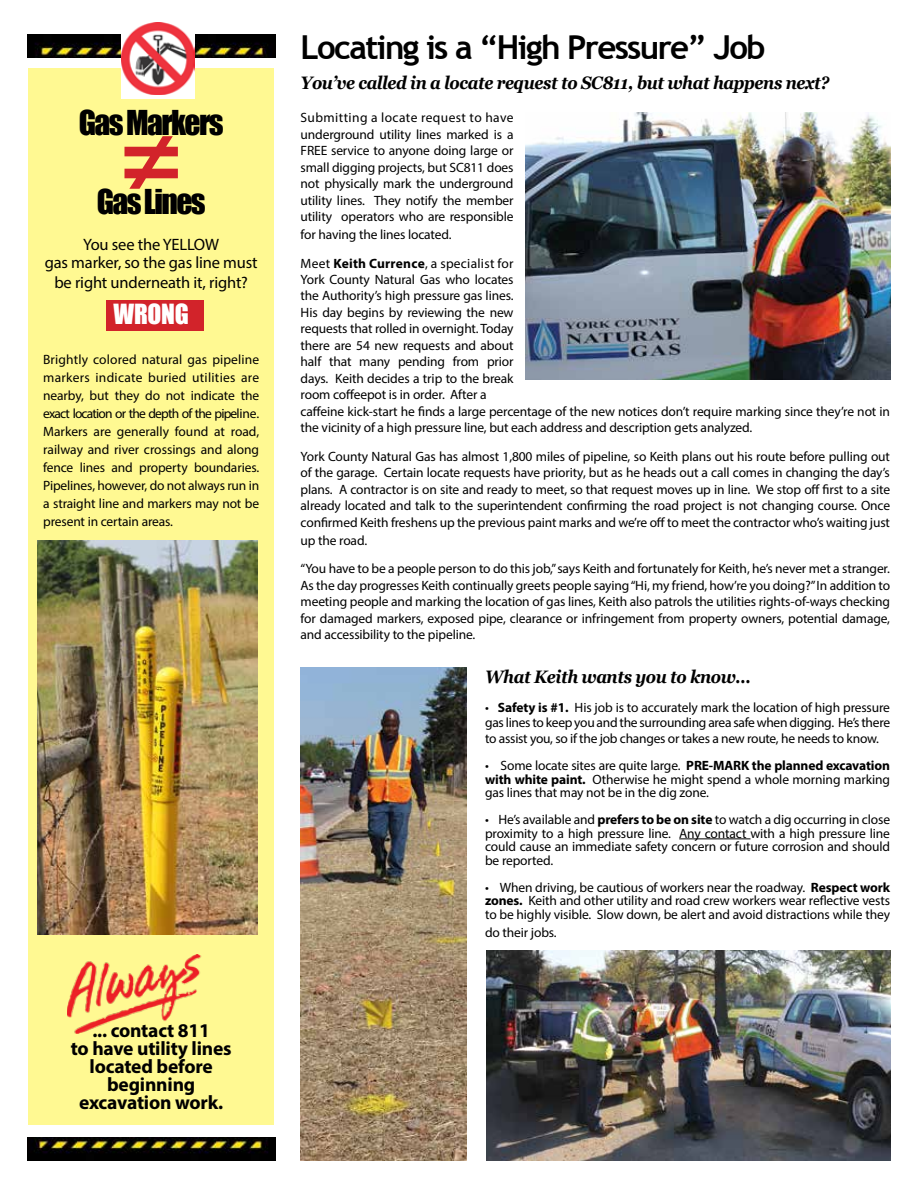
<style>
.page{position:relative;width:918px;height:1188px;background:#fff}
.page>*{position:absolute;margin:0;border:0;box-sizing:border-box;transform-origin:0 0}
.t1{font:700 103.5px "Myriad Pro";color:#d2232a}
.t2{font:700 33px "Trebuchet MS";letter-spacing:-.05em;color:#000}
.t3{font:31.5px "Impact";letter-spacing:-.05em;color:#000}
.t4{font:25.5px "Impact";letter-spacing:-.01em;color:#fff}
.t5{font:700 19.5px/18px "Myriad Pro";letter-spacing:-.01em;color:#000;text-align:center}
.t6{font:italic 700 18px "Georgia";letter-spacing:-.025em;color:#000;scale:.9 1}
.t7{font:16.5px/18px "Myriad Pro";letter-spacing:-.01em;color:#000;text-align:center}
.t8{font:13.5px/16.5px "Myriad Pro";letter-spacing:-.01em;color:#000;text-align:justify}
.s1{font-weight:700}
</style>
<div class="page">
<img style="left:27px;top:35px;width:248px;height:23px">
<div style="left:28px;top:68px;width:246px;height:1057px;background:#fff992"></div>
<div style="left:106px;top:300px;width:97px;height:31px;background:#d2232a"></div>
<img style="left:38px;top:540px;width:219px;height:394px">
<img style="left:68px;top:954px;width:134px;height:80px">
<div style="left:122px;top:21px;width:73px;height:78px;background:#fff"></div>
<img style="left:122px;top:22px;width:72px;height:73px">
<hr style="left:679px;top:839px;width:72px;height:1px;background:#000">
<img style="left:526px;top:112px;width:365px;height:268px">
<img style="left:486px;top:950px;width:405px;height:211px">
<img style="left:301px;top:668px;width:165px;height:493px">
<img style="left:27px;top:1138px;width:248px;height:23px">
<h3 class="t3" style="left:79px;top:98px;width:146px">Gas Markers</h3>
<h1 class="t1" style="left:120px;top:88px;width:63px">≠</h1>
<h3 class="t3" style="left:97px;top:177px;width:111px">Gas Lines</h3>
<p class="t7" style="left:45px;top:235px;width:214px">You see the YELLOW<br>gas marker, so the gas line must</p>
<p class="t7" style="left:54px;top:273px;width:195px">be right underneath it, right?</p>
<h3 class="t4" style="left:114px;top:294px;width:77px">WRONG</h3>
<p class="t8" style="left:43px;top:350px;width:218px;line-height:18px">Brightly colored natural gas pipeline markers indicate buried utilities are nearby, but they do not indicate the exact location or the depth of the pipeline.<br>Markers are generally found at road, railway and river crossings and along fence lines and property boundaries.<br>Pipelines, however, do not always run in a straight line and markers may not be present in certain areas.</p>
<h3 class="t5" style="left:71px;top:1021px;width:162px">... contact 811<br>to have utility lines located before beginning excavation work.</h3>
<h2 class="t2" style="left:301px;top:27px;width:467px">Locating is a “High Pressure” Job</h2>
<h3 class="t6" style="left:301px;top:70px;width:589px">You’ve called in a locate request to SC811, but what happens next?</h3>
<p class="t8" style="left:301px;top:109px;width:215px">Submitting a locate request to have underground utility lines marked is a FREE service to anyone doing large or small digging projects, but SC811 does not physically mark the underground utility lines. They notify the member utility operators who are responsible</p>
<p class="t8" style="left:301px;top:220px;width:215px;line-height:28.5px">for having the lines located.<br>Meet <span class="s1">Keith Currence</span>, a specialist for</p>
<p class="t8" style="left:301px;top:271px;width:591px;text-align:left">York County Natural Gas who locates<br>the Authority’s high pressure gas lines.<br>His day begins by reviewing the new<br>requests that rolled in overnight. Today<br>there are 54 new requests and about<br>half that many pending from prior<br>days. Keith decides a trip to the break<br>room coffeepot is in order. After a<br>caffeine kick-start he finds a large percentage of the new notices don’t require marking since they’re not in the vicinity of a high pressure line, but each address and description gets analyzed.</p>
<p class="t8" style="left:301px;top:448px;width:591px">York County Natural Gas has almost 1,800 miles of pipeline, so Keith plans out his route before pulling out of the garage. Certain locate requests have priority, but as he heads out a call comes in changing the day’s plans. A contractor is on site and ready to meet, so that request moves up in line. We stop off first to a site already located and talk to the superintendent confirming the road project is not changing course. Once confirmed Keith freshens up the previous paint marks and we’re off to meet the contractor who’s waiting just</p>
<p class="t8" style="left:301px;top:526px;width:591px;line-height:28.5px">up the road.<br>“You have to be a people person to do this job,” says Keith and fortunately for Keith, he’s never met a stranger.</p>
<p class="t8" style="left:301px;top:577px;width:591px">As the day progresses Keith continually greets people saying “Hi, my friend, how’re you doing?” In addition to meeting people and marking the location of gas lines, Keith also patrols the utilities rights-of-ways checking for damaged markers, exposed pipe, clearance or infringement from property owners, potential damage, and accessibility to the pipeline.</p>
<h3 class="t6" style="left:485px;top:663px;width:297px">What Keith wants you to know…</h3>
<p class="t8" style="left:485px;top:699px;width:407px;line-height:15px">• <span class="s1">Safety is #1.</span> His job is to accurately mark the location of high pressure gas lines to keep you and the surrounding area safe when digging. He’s there</p>
<p class="t8" style="left:485px;top:730px;width:395px">to assist you, so if the job changes or takes a new route, he needs to know.</p>
<p class="t8" style="left:485px;top:759px;width:407px;line-height:13.5px">• Some locate sites are quite large. <span class="s1">PRE-MARK the planned excavation with white paint.</span> Otherwise he might spend a whole morning marking gas lines that may not be in the dig zone.</p>
<p class="t8" style="left:485px;top:813px;width:407px;line-height:13.5px">• He’s available and <span class="s1">prefers to be on site</span> to watch a dig occurring in close proximity to a high pressure line. Any contact with a high pressure line could cause an immediate safety concern or future corrosion and should be reported.</p>
<p class="t8" style="left:485px;top:880px;width:407px;line-height:13.5px">• When driving, be cautious of workers near the roadway. <span class="s1">Respect work zones.</span> Keith and other utility and road crew workers wear reflective vests to be highly visible. Slow down, be alert and avoid distractions while they</p>
<p class="t8" style="left:485px;top:924px;width:73px">do their jobs.</p>
</div>
